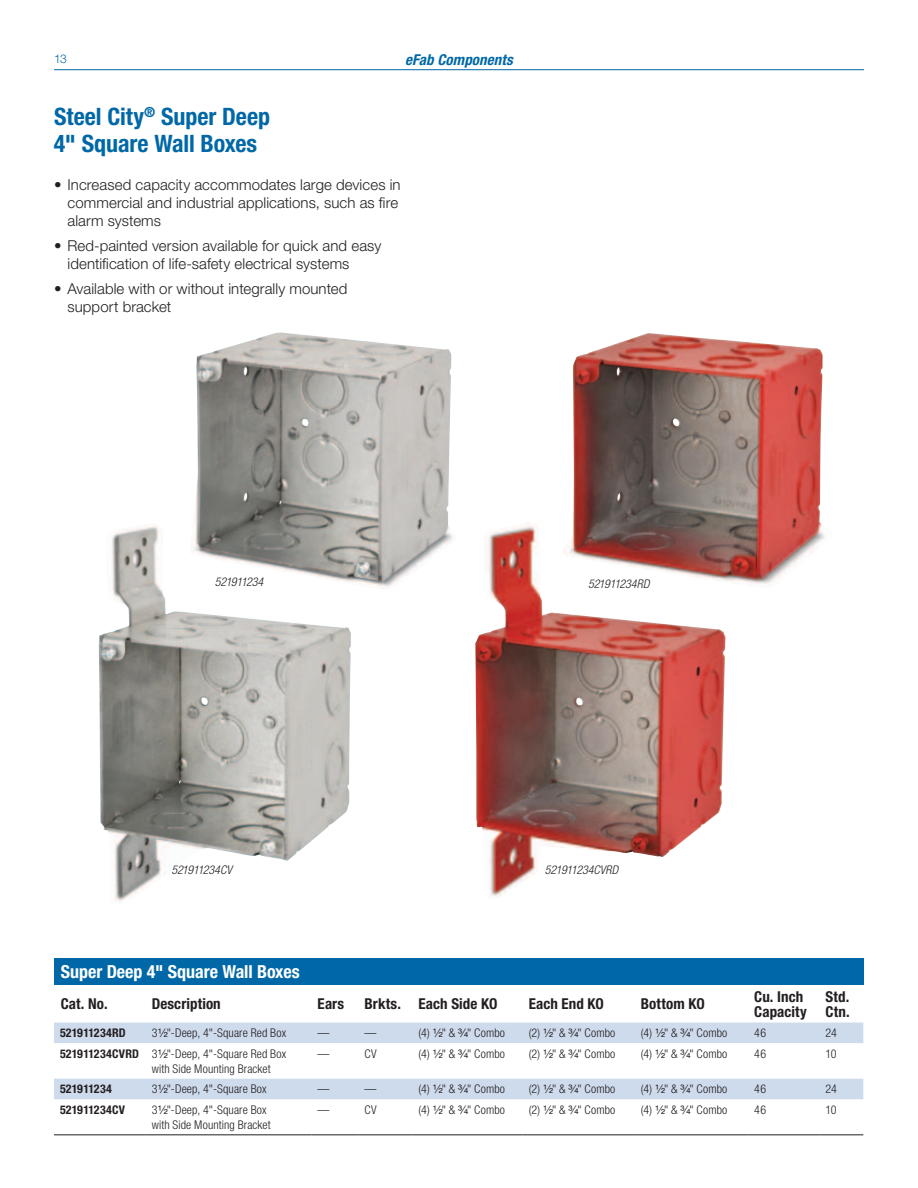
<style>
.page{position:relative;width:918px;height:1188px;background:#fff}
.page>*{position:absolute;margin:0;border:0;box-sizing:border-box;transform-origin:0 0}
.t1{font:700 condensed 24px/27px "Helvetica Neue LT Std";letter-spacing:-.005em;color:#0068a7}
.t2{font:700 condensed 18px "Helvetica Neue LT Std";color:#fff}
.t3{font:300 15px/18px "Helvetica Neue LT Std";letter-spacing:.005em;color:#231f20}
.t4{font:700 condensed 15px/15px "Helvetica Neue LT Std";letter-spacing:.005em;color:#231f20}
.t5{font:italic 700 condensed 15px "Helvetica Neue LT Std";letter-spacing:.01em;color:#0068a7}
.t6{font:300 condensed 12px/15px "Helvetica Neue LT Std";letter-spacing:.01em;color:#231f20}
.t7{font:italic 300 condensed 12px "Helvetica Neue LT Std";letter-spacing:-.02em;color:#231f20}
.t8{font:700 condensed 12px "Helvetica Neue LT Std";letter-spacing:.015em;color:#231f20}
.t9{font:300 12px "Helvetica Neue LT Std";color:#0068a7}
.s1{font-family:"Helvetica LT Std Fractions";font-weight:400;font-stretch:normal}
.s2{font-weight:700}
</style>
<div class="page">
<img style="left:99px;top:526px;width:252px;height:376px">
<hr style="left:54px;top:69px;width:810px;height:1px;background:#0068a7">
<img style="left:573px;top:333px;width:252px;height:252px">
<img style="left:190px;top:332px;width:263px;height:259px">
<img style="left:475px;top:522px;width:250px;height:375px">
<div style="left:54px;top:958px;width:809px;height:27px;background:#0068a7"></div>
<svg style="left:54px;top:1023px;width:809px;height:76px;fill:#cedbed"></svg>
<hr style="left:54px;top:1134px;width:92px;height:1px;background:#231f20">
<hr style="left:146px;top:1134px;width:166px;height:1px;background:#231f20">
<hr style="left:312px;top:1134px;width:47px;height:1px;background:#231f20">
<hr style="left:359px;top:1134px;width:54px;height:1px;background:#231f20">
<hr style="left:413px;top:1134px;width:110px;height:1px;background:#231f20">
<hr style="left:523px;top:1134px;width:112px;height:1px;background:#231f20">
<hr style="left:635px;top:1134px;width:113px;height:1px;background:#231f20">
<hr style="left:748px;top:1134px;width:72px;height:1px;background:#231f20">
<hr style="left:820px;top:1134px;width:43px;height:1px;background:#231f20">
<p class="t9" style="left:54px;top:51px;width:14px">13</p>
<p class="t5" style="left:405px;top:50px;width:109px">eFab Components</p>
<h1 class="t1" style="left:54px;top:103px;width:218px">Steel City<sup>®</sup> Super Deep<br>4" Square Wall Boxes</h1>
<p class="t3" style="left:68px;top:176px;width:335px;text-indent:-14px">• Increased capacity accommodates large devices in commercial and industrial applications, such as fire alarm systems</p>
<p class="t3" style="left:68px;top:236px;width:315px;text-indent:-14px">• Red-painted version available for quick and easy identification of life-safety electrical systems</p>
<p class="t3" style="left:68px;top:279px;width:281px;text-indent:-14px">• Available with or without integrally mounted support bracket</p>
<p class="t7" style="left:215px;top:574px;width:50px">521911234</p>
<p class="t7" style="left:588px;top:576px;width:63px">521911234RD</p>
<p class="t7" style="left:171px;top:863px;width:62px">521911234CV</p>
<p class="t7" style="left:545px;top:863px;width:75px">521911234CVRD</p>
<h2 class="t2" style="left:61px;top:961px;width:240px">Super Deep 4" Square Wall Boxes</h2>
<p class="t4" style="left:61px;top:996px;width:48px">Cat. No.</p>
<p class="t4" style="left:152px;top:996px;width:71px">Description</p>
<p class="t4" style="left:318px;top:996px;width:28px">Ears</p>
<p class="t4" style="left:365px;top:996px;width:134px">Brkts. Each Side KO</p>
<p class="t4" style="left:529px;top:996px;width:77px">Each End KO</p>
<p class="t4" style="left:641px;top:996px;width:65px">Bottom KO</p>
<p class="t4" style="left:754px;top:989px;width:54px">Cu. Inch<br>Capacity</p>
<p class="t4" style="left:826px;top:989px;width:26px">Std.<br>Ctn.</p>
<p class="t8" style="left:60px;top:1026px;width:67px">521911234RD</p>
<p class="t6" style="left:152px;top:1025px;width:136px">3<span class="s1">1/2</span>"-Deep, 4"-Square Red Box</p>
<p class="t6" style="left:318px;top:1025px;width:13px">—</p>
<p class="t6" style="left:365px;top:1025px;width:13px">—</p>
<p class="t6" style="left:419px;top:1025px;width:88px">(4) <span class="s1">1/2</span>" &amp; <span class="s1">3/4</span>" Combo</p>
<p class="t6" style="left:529px;top:1025px;width:88px">(2) <span class="s1">1/2</span>" &amp; <span class="s1">3/4</span>" Combo</p>
<p class="t6" style="left:641px;top:1025px;width:88px">(4) <span class="s1">1/2</span>" &amp; <span class="s1">3/4</span>" Combo</p>
<p class="t6" style="left:754px;top:1025px;width:13px">46</p>
<p class="t6" style="left:826px;top:1025px;width:13px">24</p>
<p class="t6" style="left:152px;top:1046px;width:136px;text-indent:-92px"><span class="s2">521911234CVRD</span> 3<span class="s1">1/2</span>"-Deep, 4"-Square Red Box with Side Mounting Bracket</p>
<p class="t6" style="left:318px;top:1046px;width:13px">—</p>
<p class="t6" style="left:365px;top:1046px;width:14px">CV</p>
<p class="t6" style="left:419px;top:1046px;width:88px">(4) <span class="s1">1/2</span>" &amp; <span class="s1">3/4</span>" Combo</p>
<p class="t6" style="left:529px;top:1046px;width:88px">(2) <span class="s1">1/2</span>" &amp; <span class="s1">3/4</span>" Combo</p>
<p class="t6" style="left:641px;top:1046px;width:88px">(4) <span class="s1">1/2</span>" &amp; <span class="s1">3/4</span>" Combo</p>
<p class="t6" style="left:754px;top:1046px;width:13px">46</p>
<p class="t6" style="left:826px;top:1046px;width:13px">10</p>
<p class="t8" style="left:60px;top:1082px;width:53px">521911234</p>
<p class="t6" style="left:152px;top:1081px;width:116px">3<span class="s1">1/2</span>"-Deep, 4"-Square Box</p>
<p class="t6" style="left:318px;top:1081px;width:13px">—</p>
<p class="t6" style="left:365px;top:1081px;width:13px">—</p>
<p class="t6" style="left:419px;top:1081px;width:88px">(4) <span class="s1">1/2</span>" &amp; <span class="s1">3/4</span>" Combo</p>
<p class="t6" style="left:529px;top:1081px;width:88px">(2) <span class="s1">1/2</span>" &amp; <span class="s1">3/4</span>" Combo</p>
<p class="t6" style="left:641px;top:1081px;width:88px">(4) <span class="s1">1/2</span>" &amp; <span class="s1">3/4</span>" Combo</p>
<p class="t6" style="left:754px;top:1081px;width:13px">46</p>
<p class="t6" style="left:826px;top:1081px;width:13px">24</p>
<p class="t8" style="left:60px;top:1102px;width:67px">521911234CV</p>
<p class="t6" style="left:152px;top:1102px;width:120px">3<span class="s1">1/2</span>"-Deep, 4"-Square Box with Side Mounting Bracket</p>
<p class="t6" style="left:318px;top:1102px;width:13px">—</p>
<p class="t6" style="left:365px;top:1102px;width:14px">CV</p>
<p class="t6" style="left:419px;top:1102px;width:88px">(4) <span class="s1">1/2</span>" &amp; <span class="s1">3/4</span>" Combo</p>
<p class="t6" style="left:529px;top:1102px;width:88px">(2) <span class="s1">1/2</span>" &amp; <span class="s1">3/4</span>" Combo</p>
<p class="t6" style="left:641px;top:1102px;width:88px">(4) <span class="s1">1/2</span>" &amp; <span class="s1">3/4</span>" Combo</p>
<p class="t6" style="left:754px;top:1102px;width:13px">46</p>
<p class="t6" style="left:826px;top:1102px;width:13px">10</p>
</div>
